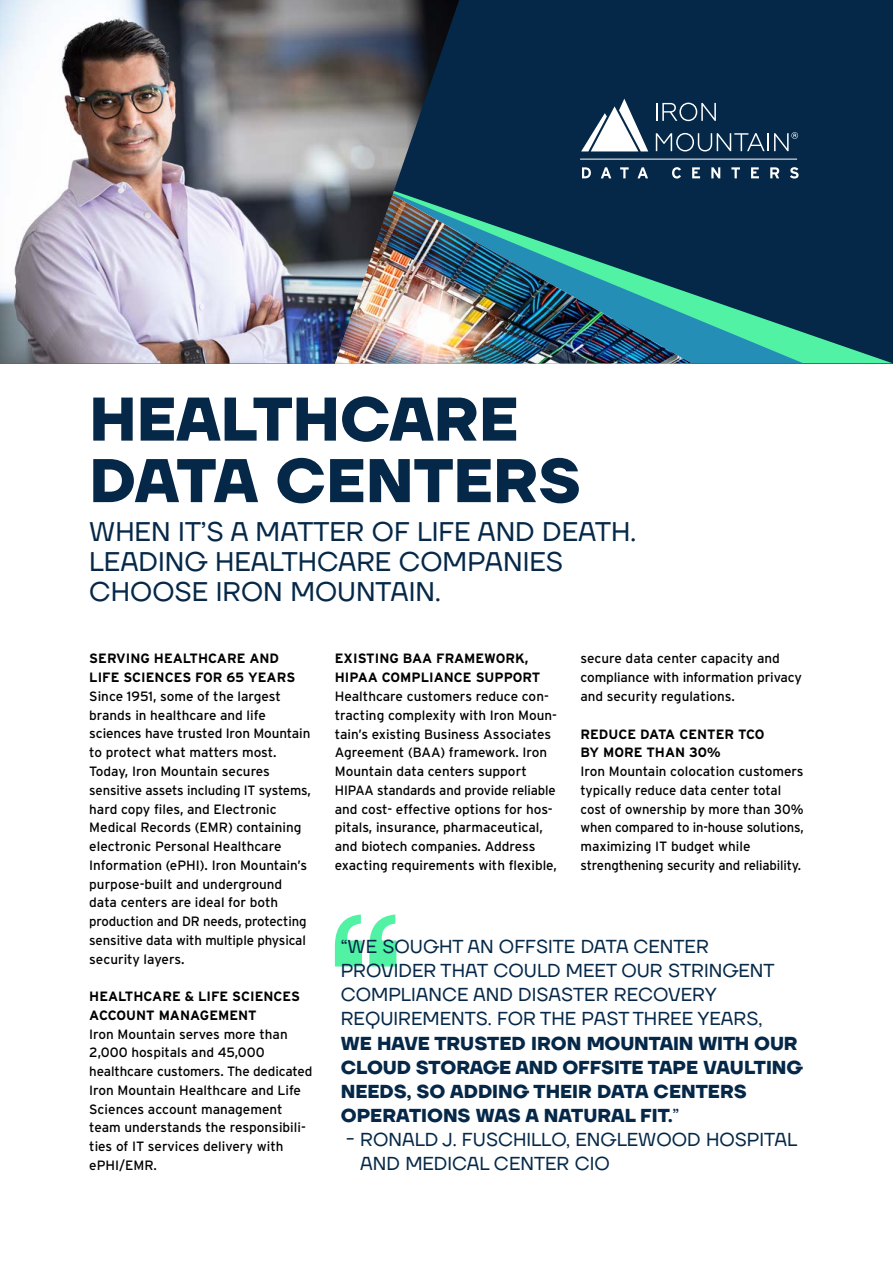
<style>
.page{position:relative;width:893px;height:1263px;background:#fff}
.page>*{position:absolute;margin:0;border:0;box-sizing:border-box;transform-origin:0 0}
.t1{font:700 61.5px/61.5px "TT Firs Neue";color:#052848}
.t2{font:27px/30px "TT Firs Neue";color:#052848}
.t3{font:18.75px/24.2px "TT Firs Neue";color:#052848}
.t4{font:700 18.75px/24.2px "TT Firs Neue";color:#052848}
.t5{font:13.5px/18.8px "Interstate";color:#000}
.t6{font:700 13.5px/18.8px "Interstate";color:#000}
.s1{font-weight:400}
</style>
<div class="page">
<div style="left:0;top:0;width:893px;height:363px;background:#052848"></div>
<svg style="left:804px;top:332px;width:88px;height:31px"></svg>
<svg style="left:692px;top:294px;width:112px;height:69px"></svg>
<svg style="left:582px;top:167px;width:9px;height:11px"></svg>
<svg style="left:601px;top:167px;width:10px;height:11px"></svg>
<svg style="left:620px;top:167px;width:9px;height:11px"></svg>
<svg style="left:637px;top:167px;width:11px;height:11px"></svg>
<svg style="left:672px;top:167px;width:9px;height:12px"></svg>
<svg style="left:692px;top:167px;width:8px;height:11px"></svg>
<svg style="left:711px;top:167px;width:9px;height:11px"></svg>
<svg style="left:731px;top:167px;width:9px;height:11px"></svg>
<svg style="left:751px;top:167px;width:8px;height:11px"></svg>
<svg style="left:770px;top:167px;width:9px;height:11px"></svg>
<svg style="left:790px;top:167px;width:9px;height:12px"></svg>
<hr style="left:580px;top:159px;width:217px;height:1px;background:#fff">
<svg style="left:581px;top:99px;width:67px;height:52px"></svg>
<svg style="left:656px;top:103px;width:60px;height:18px"></svg>
<svg style="left:656px;top:132px;width:142px;height:19px"></svg>
<img style="left:459px;top:213px;width:233px;height:150px">
<img style="left:0;top:0;width:459px;height:363px">
<svg style="left:369px;top:914px;width:27px;height:52px"></svg>
<svg style="left:335px;top:914px;width:27px;height:52px"></svg>
<h1 class="t1" style="left:89px;top:389px;width:493px">HEALTHCARE<br>DATA CENTERS</h1>
<h2 class="t2" style="left:89px;top:516px;width:548px">WHEN IT’S A MATTER OF LIFE AND DEATH.<br>LEADING HEALTHCARE COMPANIES<br>CHOOSE IRON MOUNTAIN.</h2>
<p class="t6" style="left:89px;top:649px;width:207px">SERVING HEALTHCARE AND<br>LIFE SCIENCES FOR 65 YEARS</p>
<p class="t5" style="left:89px;top:687px;width:223px">Since 1951, some of the largest brands in healthcare and life sciences have trusted Iron Mountain to protect what matters most.<br>Today, Iron Mountain secures sensitive assets including IT systems, hard copy files, and Electronic<br>Medical Records (EMR) containing electronic Personal Healthcare<br>Information (ePHI). Iron Mountain’s purpose-built and underground data centers are ideal for both production and DR needs, protecting sensitive data with multiple physical security layers.</p>
<p class="t6" style="left:89px;top:987px;width:212px">HEALTHCARE &amp; LIFE SCIENCES<br>ACCOUNT MANAGEMENT</p>
<p class="t5" style="left:89px;top:1024px;width:225px">Iron Mountain serves more than<br>2,000 hospitals and 45,000 healthcare customers. The dedicated<br>Iron Mountain Healthcare and Life<br>Sciences account management team understands the responsibili&shy;ties of IT services delivery with ePHI/EMR.</p>
<p class="t6" style="left:335px;top:649px;width:207px">EXISTING BAA FRAMEWORK,<br>HIPAA COMPLIANCE SUPPORT</p>
<p class="t5" style="left:335px;top:687px;width:224px">Healthcare customers reduce con&shy;tracting complexity with Iron Moun&shy;tain’s existing Business Associates Agreement (BAA) framework. Iron Mountain data centers support HIPAA standards and provide reliable and cost- effective options for hos&shy;pitals, insurance, pharmaceutical, and biotech companies. Address exacting requirements with flexible,</p>
<p class="t5" style="left:580px;top:649px;width:223px">secure data center capacity and compliance with information privacy and security regulations.</p>
<p class="t6" style="left:580px;top:724px;width:186px">REDUCE DATA CENTER TCO<br>BY MORE THAN 30%</p>
<p class="t5" style="left:580px;top:762px;width:225px">Iron Mountain colocation customers typically reduce data center total cost of ownership by more than 30% when compared to in-house solutions, maximizing IT budget while strengthening security and reliability.</p>
<h3 class="t3" style="left:341px;top:934px;width:435px">“WE SOUGHT AN OFFSITE DATA CENTER PROVIDER THAT COULD MEET OUR STRINGENT COMPLIANCE AND DISASTER RECOVERY REQUIREMENTS. FOR THE PAST THREE YEARS,</h3>
<h3 class="t4" style="left:341px;top:1031px;width:464px">WE HAVE TRUSTED IRON MOUNTAIN WITH OUR CLOUD STORAGE AND OFFSITE TAPE VAULTING NEEDS, SO ADDING THEIR DATA CENTERS OPERATIONS WAS A NATURAL FIT.<span class="s1">”</span></h3>
<h3 class="t3" style="left:360px;top:1127px;width:438px;text-indent:-14px">- RONALD J. FUSCHILLO, ENGLEWOOD HOSPITAL<br>AND MEDICAL CENTER CIO</h3>
</div>
